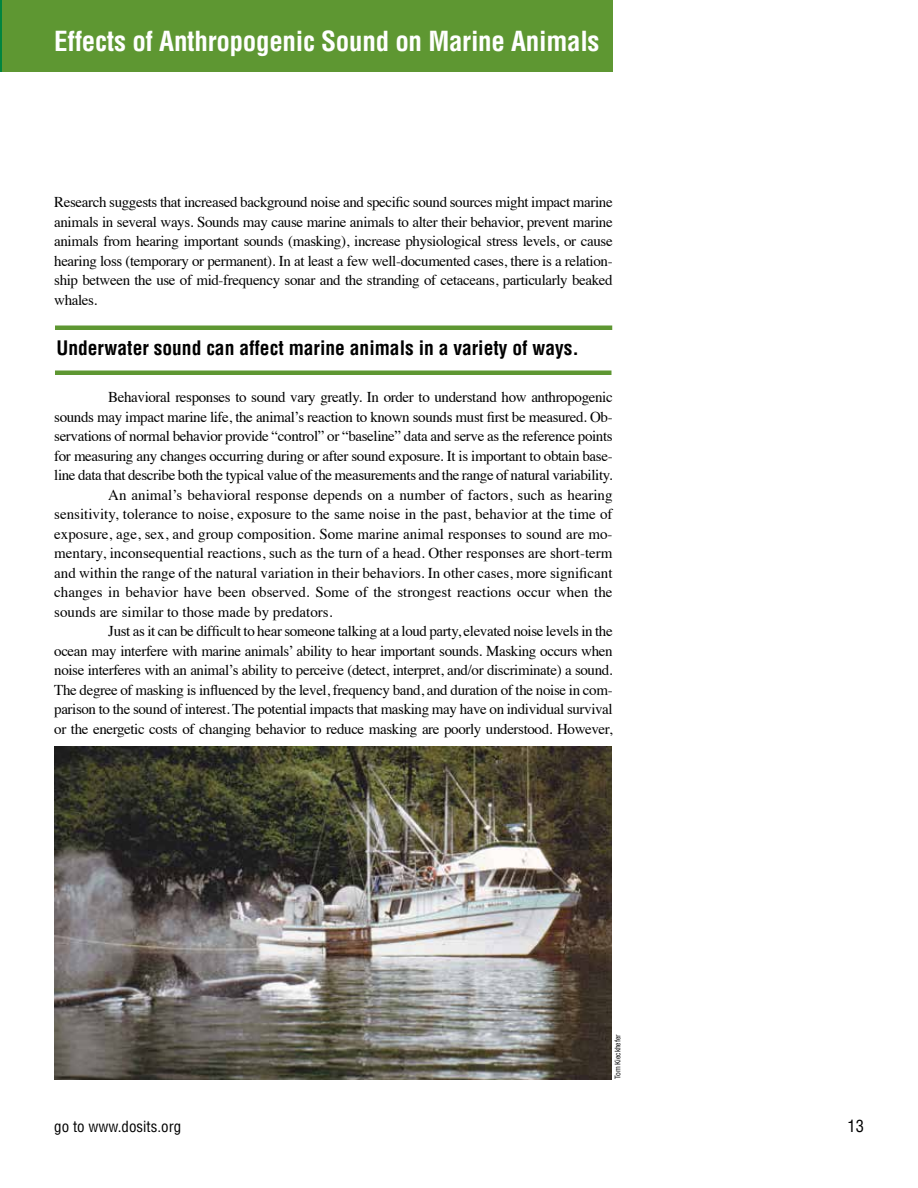
<style>
.page{position:relative;width:918px;height:1188px;background:#fff}
.page>*{position:absolute;margin:0;border:0;box-sizing:border-box;transform-origin:0 0}
.t1{font:700 condensed 27px "Helvetica LT Pro";letter-spacing:-.01em;color:#fff}
.t2{font:700 condensed 19.5px "Helvetica LT Pro";color:#000}
.t3{font:condensed 16.5px "Helvetica LT Pro";color:#000}
.t4{font:15px/19.5px "Times";letter-spacing:-.025em;color:#000;text-align:justify}
.t5{font:15px "Times";color:#000}
.t6{font:condensed 15px "Helvetica LT Pro";color:#000}
.t7{font:condensed 7.5px "Helvetica LT Pro";letter-spacing:-.01em;color:#000}
</style>
<div class="page">
<div style="left:2px;top:0;width:611px;height:71px;background:#5e9732"></div>
<hr style="left:55px;top:326px;width:557px;height:4px;background:#5e9732">
<div style="left:55px;top:370px;width:557px;height:5px;background:#5e9732"></div>
<hr style="left:0;top:0;width:2px;height:71px;background:#00853f">
<img style="left:54px;top:746px;width:557px;height:333px">
<h1 class="t1" style="left:54px;top:23px;width:547px">Effects of Anthropogenic Sound on Marine Animals</h1>
<p class="t4" style="left:54px;top:191px;width:560px">Research suggests that increased background noise and specific sound sources might impact marine animals in several ways. Sounds may cause marine animals to alter their behavior, prevent marine animals from hearing important sounds (masking), increase physiological stress levels, or cause hearing loss (temporary or permanent). In at least a few well-documented cases, there is a relation&shy;ship between the use of mid-frequency sonar and the stranding of cetaceans, particularly beaked whales.</p>
<h2 class="t2" style="left:57px;top:334px;width:524px">Underwater sound can affect marine animals in a variety of ways.</h2>
<p class="t4" style="left:108px;top:386px;width:506px">Behavioral responses to sound vary greatly. In order to understand how anthropogenic</p>
<p class="t4" style="left:54px;top:406px;width:560px">sounds may impact marine life, the animal’s reaction to known sounds must first be measured. Ob-</p>
<p class="t4" style="left:54px;top:425px;width:560px">servations of normal behavior provide “control” or “baseline” data and serve as the reference points</p>
<p class="t4" style="left:54px;top:445px;width:560px">for measuring any changes occurring during or after sound exposure. It is important to obtain base-</p>
<p class="t4" style="left:54px;top:464px;width:560px">line data that describe both the typical value of the measurements and the range of natural variability.</p>
<p class="t5" style="left:108px;top:481px;width:506px">An animal’s behavioral response depends on a number of factors, such as hearing</p>
<p class="t5" style="left:54px;top:500px;width:560px">sensitivity, tolerance to noise, exposure to the same noise in the past, behavior at the time of</p>
<p class="t5" style="left:54px;top:520px;width:560px">exposure, age, sex, and group composition. Some marine animal responses to sound are mo-</p>
<p class="t5" style="left:54px;top:539px;width:560px">mentary, inconsequential reactions, such as the turn of a head. Other responses are short-term</p>
<p class="t5" style="left:54px;top:559px;width:560px">and within the range of the natural variation in their behaviors. In other cases, more significant</p>
<p class="t5" style="left:54px;top:578px;width:560px">changes in behavior have been observed. Some of the strongest reactions occur when the</p>
<p class="t5" style="left:54px;top:598px;width:280px">sounds are similar to those made by predators.</p>
<p class="t4" style="left:108px;top:620px;width:506px">Just as it can be difficult to hear someone talking at a loud party, elevated noise levels in the</p>
<p class="t4" style="left:54px;top:640px;width:560px">ocean may interfere with marine animals’ ability to hear important sounds. Masking occurs when</p>
<p class="t4" style="left:54px;top:659px;width:560px">noise interferes with an animal’s ability to perceive (detect, interpret, and/or discriminate) a sound.</p>
<p class="t4" style="left:54px;top:679px;width:560px">The degree of masking is influenced by the level, frequency band, and duration of the noise in com-</p>
<p class="t4" style="left:54px;top:698px;width:560px">parison to the sound of interest. The potential impacts that masking may have on individual survival</p>
<p class="t4" style="left:54px;top:718px;width:560px">or the energetic costs of changing behavior to reduce masking are poorly understood. However,</p>
<p class="t6" style="left:54px;top:1117px;width:128px">go to www.dosits.org</p>
<p class="t7" style="left:613px;top:1079px;width:46px;rotate:-90deg">Tom Kieckhefer</p>
<p class="t3" style="left:848px;top:1115px;width:18px">13</p>
</div>
